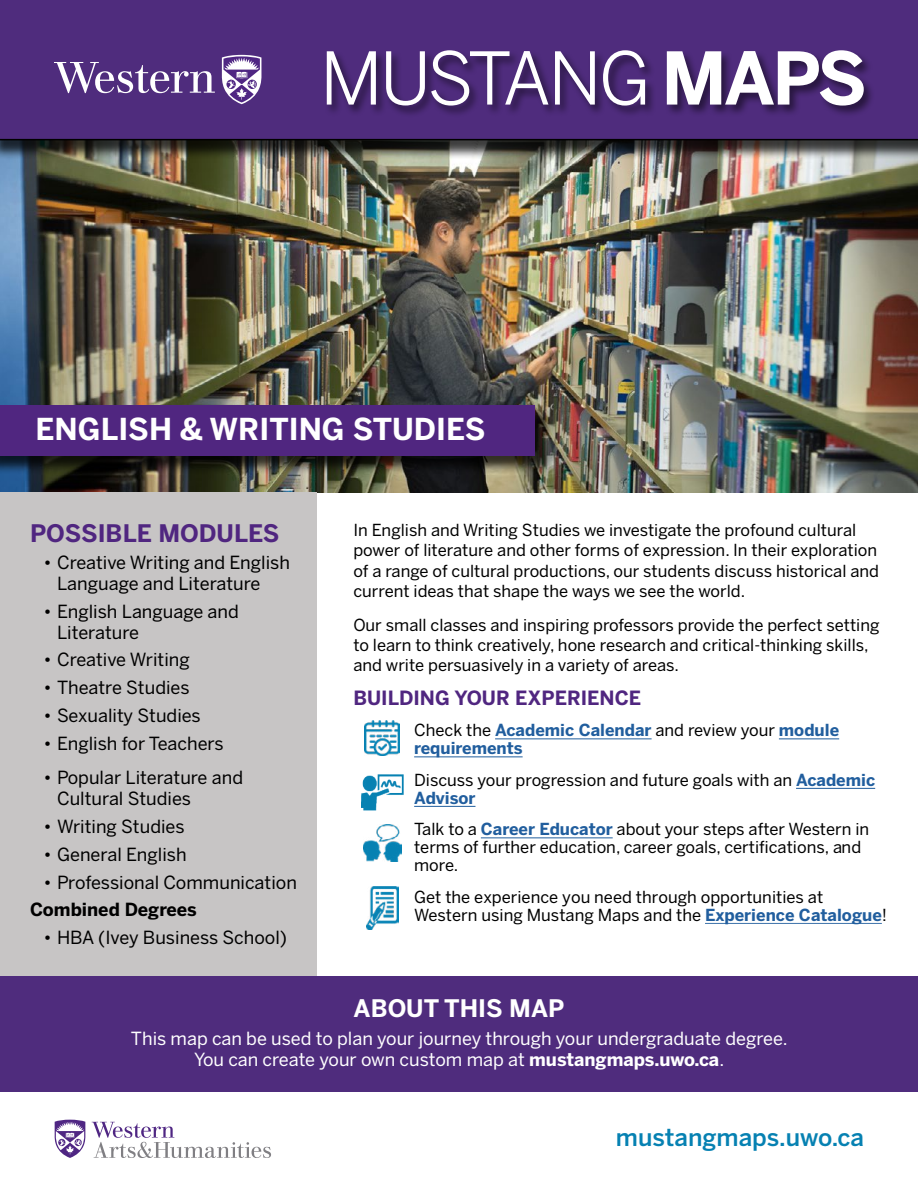
<style>
.page{position:relative;width:918px;height:1188px;background:#fff}
.page>*{position:absolute;margin:0;border:0;box-sizing:border-box;transform-origin:0 0}
.t1{font:72px "Benton Sans";letter-spacing:-.05em;color:#fff}
.t2{font:700 30px "Benton Sans";color:#fff}
.t3{font:500 24px "Benton Sans";color:#0681b2}
.t4{font:700 24px "Benton Sans";color:#502680}
.t5{font:700 24px "Benton Sans";color:#fff}
.t6{font:700 19.5px "Benton Sans";color:#502680}
.t7{font:18px/21px "Benton Sans";color:#000}
.t8{font:18px/21px "Benton Sans";color:#fff;text-align:center}
.t9{font:700 18px "Benton Sans";color:#000}
.t10{font:16.5px/20.2px "Benton Sans";color:#000}
.t11{font:700 16.5px/18px "Benton Sans";color:#215e9e}
.s1{font-weight:700}
.s2{font-weight:400;color:#000}
.s3{font-weight:700;color:#215e9e}
</style>
<div class="page">
<svg style="left:92px;top:1122px;width:179px;height:36px"></svg>
<svg style="left:55px;top:1120px;width:30px;height:38px"></svg>
<img style="left:0;top:159px;width:918px;height:334px">
<div style="left:0;top:407px;width:554px;height:67px;background:#000;opacity:.75"></div>
<div style="left:0;top:405px;width:535px;height:50px;background:#502680"></div>
<div style="left:0;top:0;width:918px;height:159px;background:#000;opacity:.75"></div>
<div style="left:0;top:0;width:918px;height:140px;background:#4f2c7d"></div>
<div style="left:325px;top:49px;width:551px;height:69px;background:#000;opacity:.5"></div>
<div style="left:0;top:492px;width:316px;height:489px;background:#c7c5c5"></div>
<div style="left:0;top:976px;width:918px;height:116px;background:#4f2c7d"></div>
<hr style="left:705px;top:923px;width:177px;height:1px;background:#215e9e">
<hr style="left:481px;top:837px;width:132px;height:1px;background:#215e9e">
<hr style="left:414px;top:806px;width:61px;height:1px;background:#215e9e">
<hr style="left:796px;top:788px;width:79px;height:1px;background:#215e9e">
<hr style="left:414px;top:756px;width:109px;height:1px;background:#215e9e">
<hr style="left:779px;top:738px;width:60px;height:1px;background:#215e9e">
<hr style="left:495px;top:738px;width:157px;height:1px;background:#215e9e">
<svg style="left:54px;top:62px;width:161px;height:31px"></svg>
<svg style="left:222px;top:55px;width:39px;height:49px"></svg>
<img style="left:364px;top:824px;width:37px;height:38px">
<img style="left:365px;top:721px;width:35px;height:34px">
<img style="left:362px;top:774px;width:41px;height:37px">
<img style="left:366px;top:886px;width:32px;height:44px">
<h1 class="t1" style="left:320px;top:36px;width:549px">MUSTANG <span class="s1">MAPS</span></h1>
<h2 class="t2" style="left:36px;top:412px;width:451px">ENGLISH &amp; WRITING STUDIES</h2>
<h3 class="t4" style="left:30px;top:519px;width:251px">POSSIBLE MODULES</h3>
<p class="t7" style="left:57px;top:552px;width:235px;text-indent:-14px">• Creative Writing and English<br>Language and Literature</p>
<p class="t7" style="left:57px;top:600px;width:183px;text-indent:-14px">• English Language and<br>Literature</p>
<p class="t7" style="left:44px;top:649px;width:148px">• Creative Writing</p>
<p class="t7" style="left:44px;top:677px;width:148px">• Theatre Studies</p>
<p class="t7" style="left:44px;top:705px;width:159px">• Sexuality Studies</p>
<p class="t7" style="left:44px;top:733px;width:182px">• English for Teachers</p>
<p class="t7" style="left:57px;top:767px;width:188px;text-indent:-14px">• Popular Literature and<br>Cultural Studies</p>
<p class="t7" style="left:44px;top:816px;width:143px">• Writing Studies</p>
<p class="t7" style="left:44px;top:844px;width:145px">• General English</p>
<p class="t7" style="left:44px;top:871px;width:255px">• Professional Communication</p>
<p class="t9" style="left:30px;top:899px;width:168px">Combined Degrees</p>
<p class="t7" style="left:44px;top:927px;width:245px">• HBA (Ivey Business School)</p>
<p class="t10" style="left:353px;top:520px;width:527px">In English and Writing Studies we investigate the profound cultural power of literature and other forms of expression. In their exploration of a range of cultural productions, our students discuss historical and current ideas that shape the ways we see the world.</p>
<p class="t10" style="left:353px;top:614px;width:528px">Our small classes and inspiring professors provide the perfect setting to learn to think creatively, hone research and critical-thinking skills, and write persuasively in a variety of areas.</p>
<p class="t6" style="left:353px;top:686px;width:289px">BUILDING YOUR EXPERIENCE</p>
<p class="t11" style="left:414px;top:721px;width:427px"><span class="s2">Check the</span> Academic Calendar <span class="s2">and review your</span> module requirements</p>
<p class="t10" style="left:414px;top:771px;width:463px;line-height:18px">Discuss your progression and future goals with an <span class="s3">Academic<br>Advisor</span></p>
<p class="t10" style="left:414px;top:820px;width:457px;line-height:18px">Talk to a <span class="s3">Career Educator</span> about your steps after Western in terms of further education, career goals, certifications, and more.</p>
<p class="t10" style="left:414px;top:888px;width:475px;line-height:18px">Get the experience you need through opportunities at<br>Western using Mustang Maps and the <span class="s3">Experience Catalogue</span>!</p>
<h3 class="t5" style="left:354px;top:994px;width:212px">ABOUT THIS MAP</h3>
<p class="t8" style="left:131px;top:1028px;width:658px">This map can be used to plan your journey through your undergraduate degree.<br>You can create your own custom map at <span class="s1">mustangmaps.uwo.ca</span>.</p>
<h3 class="t3" style="left:616px;top:1123px;width:250px">mustangmaps.uwo.ca</h3>
</div>
